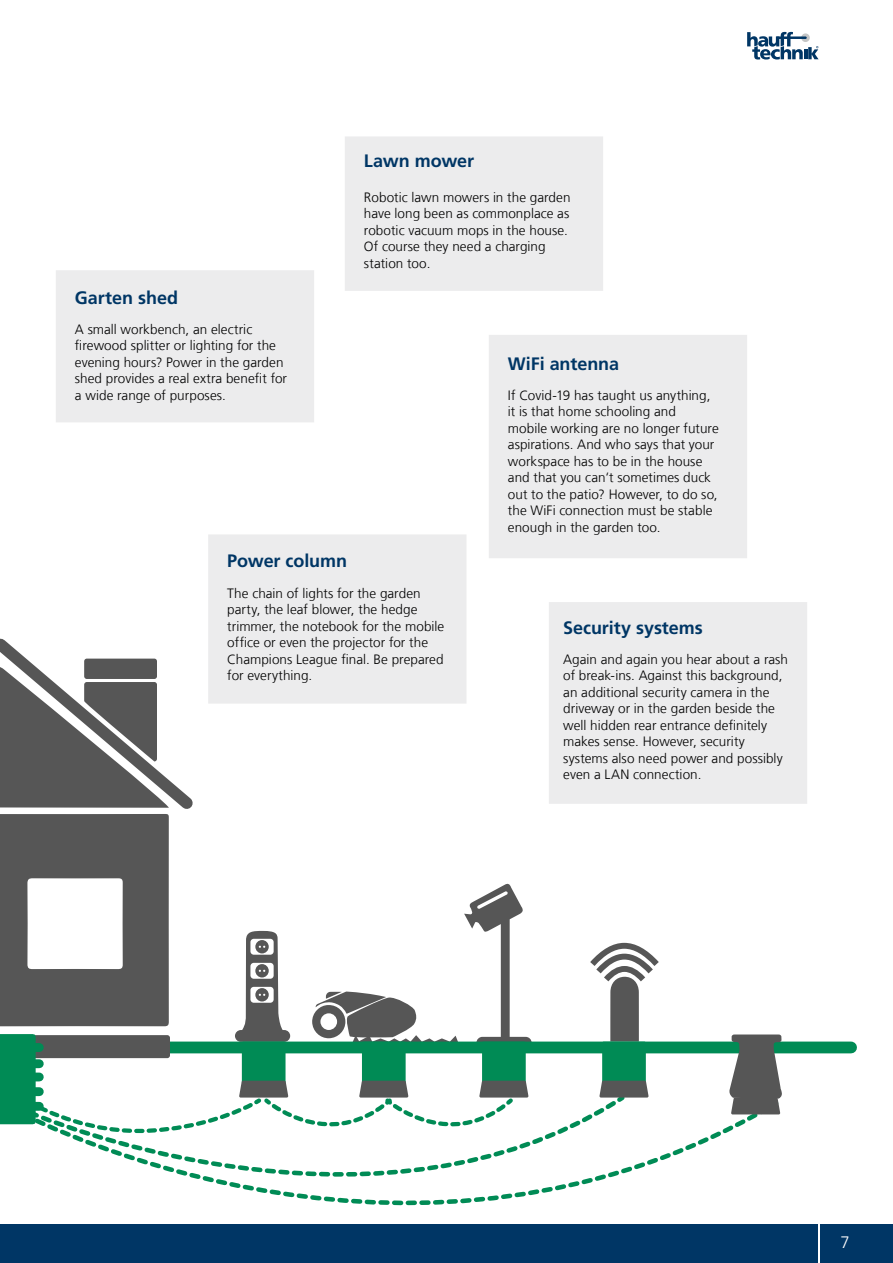
<style>
.page{position:relative;width:893px;height:1263px;background:#fff}
.page>*{position:absolute;margin:0;border:0;box-sizing:border-box;transform-origin:0 0}
.t1{font:700 18px "Frutigerfor Hauff";letter-spacing:-.005em;color:#003665}
.t2{font:300 16.5px "Frutigerfor Hauff";color:#fff}
.t3{font:300 13.5px/16.5px "Frutigerfor Hauff";letter-spacing:.005em;color:#000}
</style>
<div class="page">
<div style="left:0;top:1225px;width:893px;height:38px;background:#003665"></div>
<hr style="left:819px;top:1213px;width:1px;height:50px;background:#fff">
<svg style="left:747px;top:32px;width:72px;height:28px"></svg>
<svg style="left:3px;top:1114px;width:770px;height:111px"></svg>
<svg style="left:34px;top:1106px;width:586px;height:119px"></svg>
<svg style="left:590px;top:943px;width:69px;height:98px"></svg>
<div style="left:0;top:1041px;width:851px;height:12px;background:#008b55"></div>
<svg style="left:729px;top:1034px;width:56px;height:80px"></svg>
<div style="left:602px;top:1041px;width:44px;height:42px;background:#008b55"></div>
<svg style="left:599px;top:1081px;width:50px;height:25px"></svg>
<svg style="left:0;top:638px;width:532px;height:503px"></svg>
<div style="left:549px;top:602px;width:258px;height:202px;background:#ececed"></div>
<div style="left:56px;top:270px;width:258px;height:152px;background:#ececed"></div>
<div style="left:208px;top:534px;width:258px;height:170px;background:#ececed"></div>
<div style="left:345px;top:136px;width:258px;height:155px;background:#ececed"></div>
<div style="left:489px;top:335px;width:258px;height:223px;background:#ececed"></div>
<h1 class="t1" style="left:75px;top:287px;width:105px">Garten shed</h1>
<p class="t3" style="left:75px;top:321px;width:214px">A small workbench, an electric firewood splitter or lighting for the evening hours? Power in the garden shed provides a real extra benefit for a wide range of purposes.</p>
<h1 class="t1" style="left:364px;top:150px;width:112px">Lawn mower</h1>
<p class="t3" style="left:364px;top:189px;width:208px">Robotic lawn mowers in the garden have long been as commonplace as robotic vacuum mops in the house.<br>Of course they need a charging station too.</p>
<h1 class="t1" style="left:508px;top:353px;width:113px">WiFi antenna</h1>
<p class="t3" style="left:508px;top:387px;width:212px">If Covid-19 has taught us anything, it is that home schooling and<br>mobile working are no longer future aspirations. And who says that your workspace has to be in the house and that you can‘t sometimes duck out to the patio? However, to do so, the WiFi connection must be stable enough in the garden too.</p>
<h1 class="t1" style="left:227px;top:550px;width:121px">Power column</h1>
<p class="t3" style="left:227px;top:585px;width:219px">The chain of lights for the garden party, the leaf blower, the hedge trimmer, the notebook for the mobile office or even the projector for the<br>Champions League final. Be prepared for everything.</p>
<h1 class="t1" style="left:563px;top:617px;width:141px">Security systems</h1>
<p class="t3" style="left:563px;top:651px;width:226px">Again and again you hear about a rash of break-ins. Against this background, an additional security camera in the driveway or in the garden beside the well hidden rear entrance definitely makes sense. However, security systems also need power and possibly even a LAN connection.</p>
<p class="t2" style="left:840px;top:1232px;width:11px">7</p>
</div>
